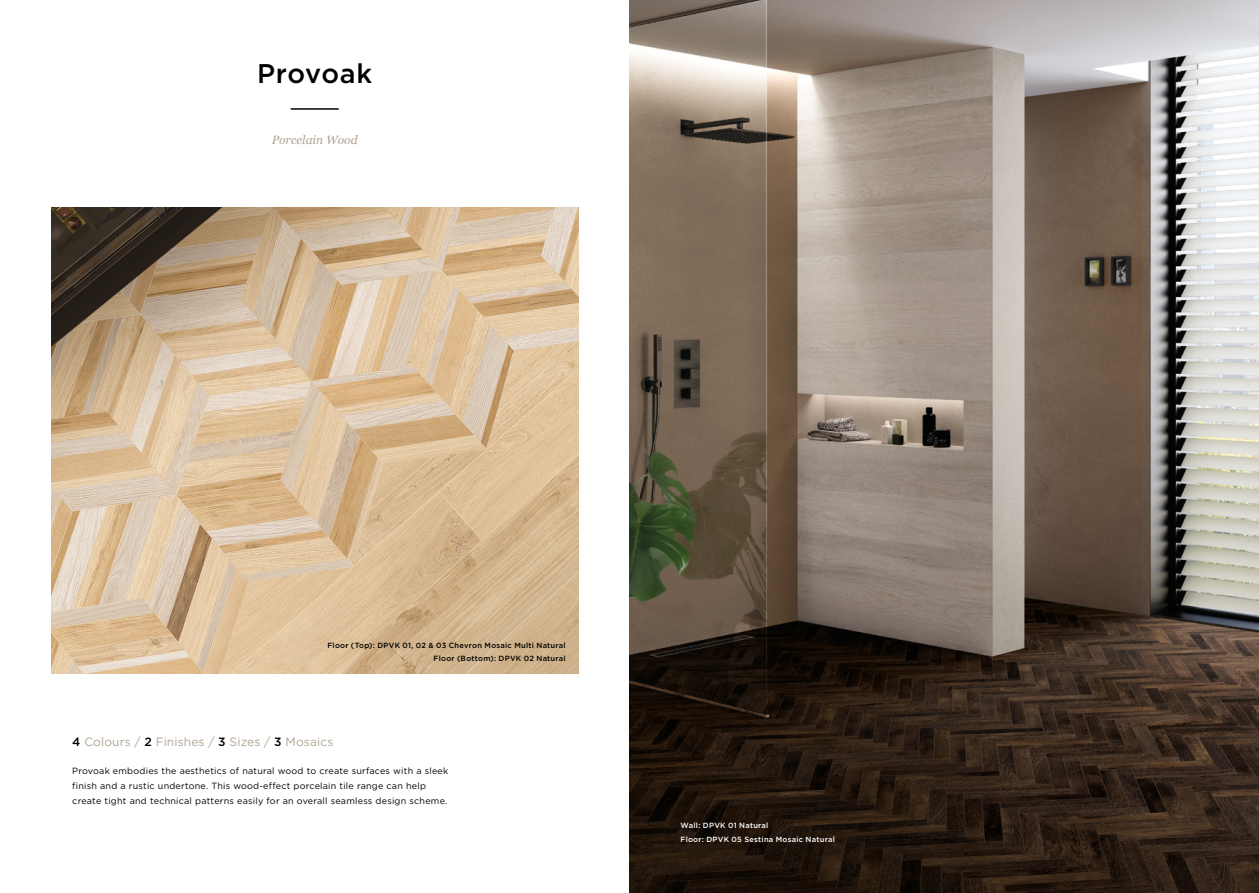
<style>
.page{position:relative;width:1259px;height:893px;background:#fff}
.page>*{position:absolute;margin:0;border:0;box-sizing:border-box;transform-origin:0 0}
.t1{font:500 27px "Gotham";letter-spacing:.02em;color:#000}
.t2{font:12px "Gotham";letter-spacing:.01em;color:#b2a391}
.hero_PF_serif_title{font:italic 12px "Georgia";color:#b2a391}
.hero_PF_serif_title-2{font:9px/15px "Gotham";letter-spacing:.025em;color:#000}
.t3{font:500 7.5px "Gotham";letter-spacing:.035em;color:#000}
.t4{font:500 7.5px "Gotham";letter-spacing:.035em;color:#fff}
.s1{font-weight:500;color:#000}
</style>
<div class="page">
<hr style="left:291px;top:108px;width:48px;height:2px;background:#000">
<img style="left:629px;top:0;width:630px;height:893px">
<img style="left:51px;top:207px;width:527px;height:467px">
<p class="t1" style="left:257px;top:55px;width:116px">Provoak</p>
<p class="hero_PF_serif_title" style="left:272px;top:132px;width:87px">Porcelain Wood</p>
<p class="t3" style="left:327px;top:640px;width:240px">Floor (Top): DPVK 01, 02 &amp; 03 Chevron Mosaic Multi Natural</p>
<p class="t3" style="left:434px;top:654px;width:134px">Floor (Bottom): DPVK 02 Natural</p>
<p class="t2" style="left:72px;top:734px;width:262px"><span class="s1">4</span> Colours / <span class="s1">2</span> Finishes / <span class="s1">3</span> Sizes / <span class="s1">3</span> Mosaics</p>
<p class="hero_PF_serif_title-2" style="left:72px;top:763px;width:377px">Provoak embodies the aesthetics of natural wood to create surfaces with a sleek finish and a rustic undertone. This wood-effect porcelain tile range can help create tight and technical patterns easily for an overall seamless design scheme.</p>
<p class="t4" style="left:680px;top:821px;width:89px">Wall: DPVK 01 Natural</p>
<p class="t4" style="left:680px;top:834px;width:156px">Floor: DPVK 05 Sestina Mosaic Natural</p>
</div>
